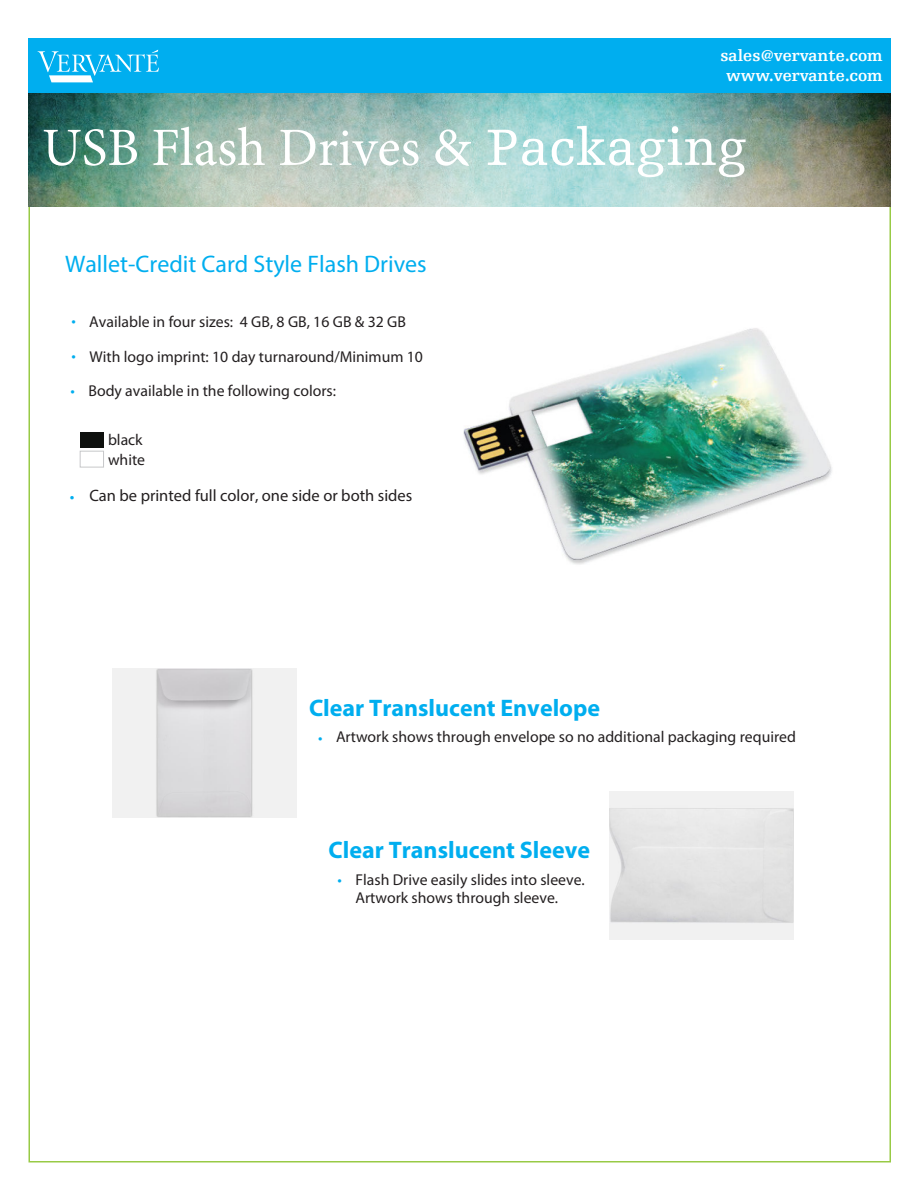
<style>
.page{position:relative;width:918px;height:1188px;background:#fff}
.page>*{position:absolute;margin:0;border:0;box-sizing:border-box;transform-origin:0 0}
.t1{font:54px "Minion Pro";color:#fff}
.t2{font:700 24px "Myriad Pro";color:#00aeef}
.t3{font:24px "Myriad Pro";color:#00aeef}
.t4{font:16.5px "Myriad Pro";color:#231f20}
.t5{font:700 16.5px/19.8px "Egyptienne FLT Std";color:#fff;text-align:center}
.t6{font:15.75px/19.5px "Myriad Pro";color:#231f20}
.s1{font-family:"Egyptienne FLT Std"}
.s2{color:#00aeef}
</style>
<div class="page">
<img style="left:28px;top:92px;width:863px;height:115px">
<div style="left:28px;top:38px;width:863px;height:54px;background:#00aeef"></div>
<svg style="left:38px;top:50px;width:121px;height:32px"></svg>
<div style="left:80px;top:432px;width:23px;height:16px;background:#0e100e"></div>
<div style="left:80px;top:451px;width:24px;height:16px;background:#fff;border:1px solid #c7c8ca"></div>
<img style="left:463px;top:328px;width:369px;height:237px">
<img style="left:113px;top:669px;width:183px;height:148px">
<img style="left:610px;top:791px;width:183px;height:149px">
<p class="t5" style="left:720px;top:46px;width:164px">sales@vervante.com www.vervante.com</p>
<h1 class="t1" style="left:42px;top:112px;width:706px">USB Flash Drives &amp; <span class="s1">Packaging</span></h1>
<h2 class="t3" style="left:65px;top:249px;width:363px">Wallet-Credit Card Style Flash Drives</h2>
<p class="t6" style="left:71px;top:311px;width:336px"><span class="s2">•</span> Available in four sizes: 4 GB, 8 GB, 16 GB &amp; 32 GB</p>
<p class="t6" style="left:71px;top:347px;width:353px"><span class="s2">•</span> With logo imprint: 10 day turnaround/Minimum 10</p>
<p class="t6" style="left:70px;top:381px;width:267px"><span class="s2">•</span> Body available in the following colors:</p>
<p class="t6" style="left:90px;top:430px;width:57px">» black » white</p>
<p class="t4" style="left:70px;top:485px;width:344px"><span class="s2">•</span> Can be printed full color, one side or both sides</p>
<h2 class="t2" style="left:309px;top:693px;width:293px">Clear Translucent Envelope</h2>
<p class="t6" style="left:318px;top:727px;width:479px"><span class="s2">•</span> Artwork shows through envelope so no additional packaging required</p>
<h2 class="t2" style="left:328px;top:834px;width:263px">Clear Translucent Sleeve</h2>
<p class="t6" style="left:338px;top:870px;width:249px;line-height:18.9px;text-align:center"><span class="s2">•</span> Flash Drive easily slides into sleeve.<br>Artwork shows through sleeve.</p>
</div>
